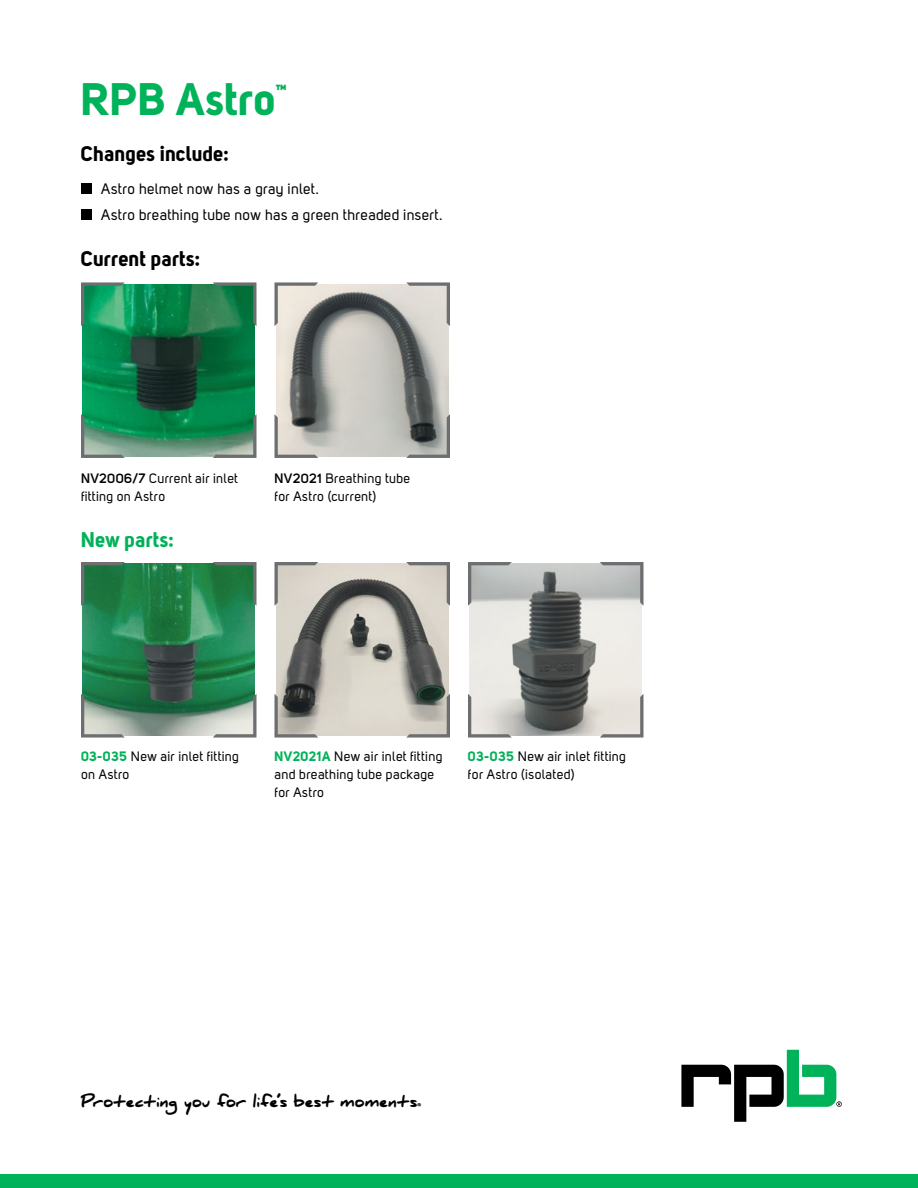
<style>
.page{position:relative;width:918px;height:1188px;background:#fff}
.page>*{position:absolute;margin:0;border:0;box-sizing:border-box;transform-origin:0 0}
.t1{font:45px "Uni Sans Bold";letter-spacing:.01em;color:#00b259}
.t2{font:21px "Uni Sans Bold";letter-spacing:.005em;color:#000}
.t3{font:21px "Uni Sans Bold";color:#00b259}
.t4{font:15px/26.2px "Uni Sans Regular";letter-spacing:.015em;color:#000}
.t5{font:900 15px "Daniel";letter-spacing:.005em;color:#000}
.t6{font:13.5px/18px "Uni Sans Regular";letter-spacing:.02em;color:#000}
.t7{font:13.05px "Uni Sans Bold";color:#00b259}
.s1{font-family:"Uni Sans Semi";font-weight:700}
.s2{font-family:"Uni Sans Bold";color:#00b259}
.s3{font-weight:700;font-size:7.05px}
</style>
<div class="page">
<div style="left:81px;top:183px;width:11px;height:11px;background:#000"></div>
<div style="left:81px;top:209px;width:11px;height:11px;background:#000"></div>
<img style="left:470px;top:564px;width:172px;height:172px">
<svg style="left:468px;top:694px;width:44px;height:44px;background:#d2cfcc"></svg>
<svg style="left:468px;top:562px;width:44px;height:44px;background:#b3b5b4"></svg>
<svg style="left:600px;top:694px;width:43px;height:44px;background:#d8d3ce"></svg>
<svg style="left:600px;top:562px;width:43px;height:44px;background:#b6b9b8"></svg>
<img style="left:276px;top:564px;width:172px;height:172px">
<svg style="left:274px;top:694px;width:44px;height:44px;background:#82817c"></svg>
<svg style="left:274px;top:562px;width:44px;height:44px;background:#cac5bd"></svg>
<svg style="left:406px;top:694px;width:44px;height:44px;background:#a5a49d"></svg>
<svg style="left:406px;top:562px;width:44px;height:44px;background:#c8c3bb"></svg>
<img style="left:83px;top:284px;width:172px;height:172px">
<svg style="left:81px;top:414px;width:44px;height:44px;background:#539979"></svg>
<svg style="left:81px;top:282px;width:44px;height:44px;background:#33a472"></svg>
<svg style="left:213px;top:414px;width:43px;height:44px;background:#448b68"></svg>
<svg style="left:213px;top:282px;width:43px;height:44px;background:#277c50"></svg>
<img style="left:276px;top:284px;width:172px;height:172px">
<svg style="left:274px;top:414px;width:44px;height:44px;background:#adaba6"></svg>
<svg style="left:274px;top:282px;width:44px;height:44px;background:#c9c4bd"></svg>
<svg style="left:406px;top:414px;width:44px;height:44px;background:#7d807e"></svg>
<svg style="left:406px;top:282px;width:44px;height:44px;background:#cecbc6"></svg>
<img style="left:83px;top:564px;width:172px;height:172px">
<svg style="left:81px;top:694px;width:44px;height:44px;background:#86a190"></svg>
<svg style="left:81px;top:562px;width:44px;height:44px;background:#277546"></svg>
<svg style="left:213px;top:694px;width:43px;height:44px;background:#96b09f"></svg>
<svg style="left:213px;top:562px;width:43px;height:44px;background:#277746"></svg>
<div style="left:0;top:1174px;width:918px;height:14px;background:#00b259"></div>
<svg style="left:681px;top:1050px;width:161px;height:72px"></svg>
<h1 class="t1" style="left:81px;top:71px;width:197px">RPB Astro</h1>
<p class="t7" style="left:276px;top:81px;width:12px">™</p>
<h2 class="t2" style="left:81px;top:140px;width:150px">Changes include:</h2>
<p class="t4" style="left:101px;top:175px;width:343px">Astro helmet now has a gray inlet.<br>Astro breathing tube now has a green threaded insert.</p>
<h2 class="t2" style="left:81px;top:245px;width:121px">Current parts:</h2>
<p class="t6" style="left:81px;top:469px;width:158px"><span class="s1">NV2006/7</span> Current air inlet fitting on Astro</p>
<h2 class="t3" style="left:81px;top:527px;width:95px">New parts:</h2>
<p class="t6" style="left:274px;top:469px;width:137px"><span class="s1">NV2021</span> Breathing tube for Astro (current)</p>
<p class="t6" style="left:81px;top:747px;width:160px"><span class="s2">03-035</span> New air inlet fitting on Astro</p>
<p class="t6" style="left:274px;top:747px;width:169px"><span class="s2">NV2021A</span> New air inlet fitting and breathing tube package for Astro</p>
<p class="t6" style="left:468px;top:747px;width:160px"><span class="s2">03-035</span> New air inlet fitting for Astro (isolated)</p>
<p class="t5" style="left:81px;top:1093px;width:342px">Protecting you for life’s best moments<span class="s3">®</span></p>
</div>
